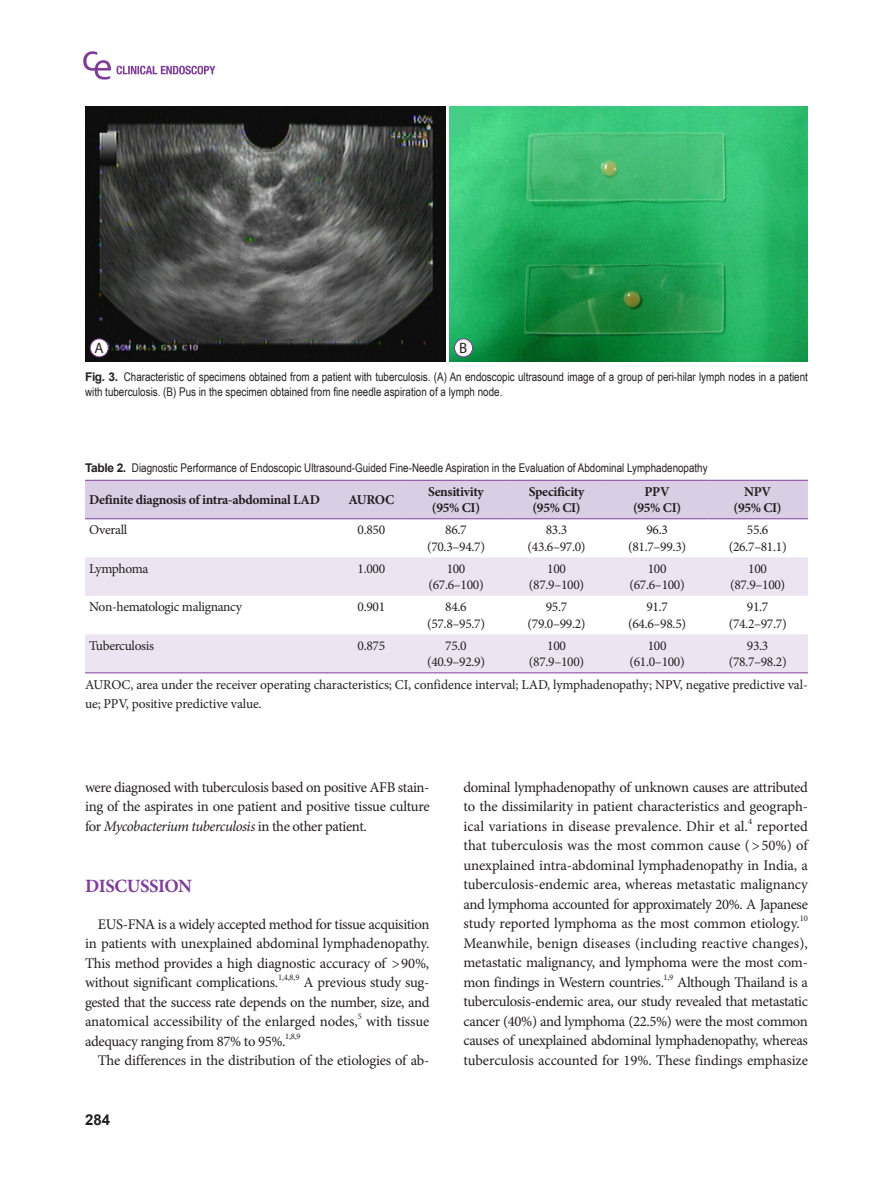
<style>
.page{position:relative;width:893px;height:1191px;background:#fff}
.page>*{position:absolute;margin:0;border:0;box-sizing:border-box;transform-origin:0 0}
.대제목{font:700 18.75px "Minion Pro";letter-spacing:-.02em;color:#7e3e98}
.t1{font:700 15px "Arial";color:#231f20}
.그림_ABC{font:15px "Myriad Pro";color:#231f20}
.본문{font:14.7px/19.5px "Minion Pro";letter-spacing:-.015em;color:#231f20;text-align:justify}
.표내용_가운데정렬{font:13.5px "Minion Pro";letter-spacing:-.025em;color:#231f20}
.표_주석{font:13.5px/19.5px "Minion Pro";letter-spacing:-.01em;color:#231f20}
.표헤드{font:700 13.5px "Minion Pro";letter-spacing:-.025em;color:#231f20}
.표내용_들여{font:13.5px "Minion Pro";letter-spacing:-.025em;color:#231f20}
.그림제목{font:12px/15px "Arial Narrow";color:#231f20}
.본문-2{font:8.55px "Minion Pro";color:#231f20}
.s1{font-family:"Arial";font-weight:700}
.s2{font-style:italic}
</style>
<div class="page">
<svg style="left:117px;top:66px;width:98px;height:8px"></svg>
<svg style="left:83px;top:51px;width:28px;height:29px"></svg>
<img style="left:450px;top:106px;width:358px;height:255px">
<img style="left:85px;top:106px;width:360px;height:255px">
<div style="left:90px;top:339px;width:18px;height:18px;background:#fff;border-radius:50%"></div>
<div style="left:90px;top:339px;width:18px;height:18px;border:1px solid #7e3e98;border-radius:50%"></div>
<div style="left:454px;top:339px;width:18px;height:18px;background:#fff;border-radius:50%"></div>
<div style="left:454px;top:339px;width:19px;height:18px;border:1px solid #7e3e98;border-radius:50%"></div>
<div style="left:85px;top:481px;width:723px;height:37px;background:#dacee5"></div>
<svg style="left:85px;top:519px;width:723px;height:1px"></svg>
<svg style="left:85px;top:557px;width:723px;height:115px;fill:#ece5f1"></svg>
<hr style="left:85px;top:480px;width:252px;height:1px;background:#7e3e98">
<hr style="left:337px;top:480px;width:69px;height:1px;background:#7e3e98">
<hr style="left:406px;top:480px;width:100px;height:1px;background:#7e3e98">
<hr style="left:506px;top:480px;width:101px;height:1px;background:#7e3e98">
<hr style="left:607px;top:480px;width:100px;height:1px;background:#7e3e98">
<hr style="left:707px;top:480px;width:101px;height:1px;background:#7e3e98">
<hr style="left:85px;top:518px;width:252px;height:1px;background:#7e3e98">
<hr style="left:337px;top:518px;width:69px;height:1px;background:#7e3e98">
<hr style="left:406px;top:518px;width:100px;height:1px;background:#7e3e98">
<hr style="left:506px;top:518px;width:101px;height:1px;background:#7e3e98">
<hr style="left:607px;top:518px;width:100px;height:1px;background:#7e3e98">
<hr style="left:707px;top:518px;width:101px;height:1px;background:#7e3e98">
<hr style="left:85px;top:672px;width:252px;height:1px;background:#7e3e98">
<hr style="left:337px;top:672px;width:69px;height:1px;background:#7e3e98">
<hr style="left:406px;top:672px;width:100px;height:1px;background:#7e3e98">
<hr style="left:506px;top:672px;width:101px;height:1px;background:#7e3e98">
<hr style="left:607px;top:672px;width:100px;height:1px;background:#7e3e98">
<hr style="left:707px;top:672px;width:101px;height:1px;background:#7e3e98">
<p class="그림_ABC" style="left:94px;top:339px;width:11px">A</p>
<p class="그림_ABC" style="left:459px;top:339px;width:10px">B</p>
<p class="그림제목" style="left:85px;top:368px;width:724px"><span class="s1">Fig. 3.</span> Characteristic of specimens obtained from a patient with tuberculosis. (A) An endoscopic ultrasound image of a group of peri-hilar lymph nodes in a patient with tuberculosis. (B) Pus in the specimen obtained from fine needle aspiration of a lymph node.</p>
<p class="그림제목" style="left:85px;top:459px;width:624px"><span class="s1">Table 2.</span> Diagnostic Performance of Endoscopic Ultrasound-Guided Fine-Needle Aspiration in the Evaluation of Abdominal Lymphadenopathy</p>
<p class="표헤드" style="left:89px;top:490px;width:232px">Definite diagnosis of intra-abdominal LAD</p>
<p class="표헤드" style="left:349px;top:490px;width:47px">AUROC</p>
<p class="표헤드" style="left:529px;top:482px;width:57px">Specificity</p>
<p class="표헤드" style="left:532px;top:498px;width:50px">(95% CI)</p>
<p class="표헤드" style="left:428px;top:482px;width:57px">Sensitivity</p>
<p class="표헤드" style="left:432px;top:498px;width:50px">(95% CI)</p>
<p class="표헤드" style="left:645px;top:482px;width:27px">PPV</p>
<p class="표헤드" style="left:633px;top:498px;width:50px">(95% CI)</p>
<p class="표헤드" style="left:744px;top:482px;width:29px">NPV</p>
<p class="표헤드" style="left:734px;top:498px;width:50px">(95% CI)</p>
<p class="표내용_들여" style="left:89px;top:521px;width:40px">Overall</p>
<p class="표내용_가운데정렬" style="left:358px;top:521px;width:29px">0.850</p>
<p class="표내용_가운데정렬" style="left:445px;top:521px;width:23px">86.7</p>
<p class="표내용_가운데정렬" style="left:427px;top:537px;width:60px">(70.3–94.7)</p>
<p class="표내용_가운데정렬" style="left:546px;top:521px;width:23px">83.3</p>
<p class="표내용_가운데정렬" style="left:528px;top:537px;width:60px">(43.6–97.0)</p>
<p class="표내용_가운데정렬" style="left:646px;top:521px;width:23px">96.3</p>
<p class="표내용_가운데정렬" style="left:628px;top:537px;width:60px">(81.7–99.3)</p>
<p class="표내용_가운데정렬" style="left:747px;top:521px;width:23px">55.6</p>
<p class="표내용_가운데정렬" style="left:729px;top:537px;width:60px">(26.7–81.1)</p>
<p class="표내용_들여" style="left:89px;top:559px;width:61px">Lymphoma</p>
<p class="표내용_가운데정렬" style="left:358px;top:559px;width:29px">1.000</p>
<p class="표내용_가운데정렬" style="left:447px;top:559px;width:20px">100</p>
<p class="표내용_가운데정렬" style="left:428px;top:576px;width:57px">(67.6–100)</p>
<p class="표내용_가운데정렬" style="left:547px;top:559px;width:20px">100</p>
<p class="표내용_가운데정렬" style="left:529px;top:576px;width:57px">(87.9–100)</p>
<p class="표내용_가운데정렬" style="left:648px;top:559px;width:20px">100</p>
<p class="표내용_가운데정렬" style="left:629px;top:576px;width:57px">(67.6–100)</p>
<p class="표내용_가운데정렬" style="left:748px;top:559px;width:20px">100</p>
<p class="표내용_가운데정렬" style="left:730px;top:576px;width:57px">(87.9–100)</p>
<p class="표내용_들여" style="left:89px;top:598px;width:154px">Non-hematologic malignancy</p>
<p class="표내용_가운데정렬" style="left:358px;top:598px;width:29px">0.901</p>
<p class="표내용_가운데정렬" style="left:445px;top:598px;width:23px">84.6</p>
<p class="표내용_가운데정렬" style="left:427px;top:614px;width:60px">(57.8–95.7)</p>
<p class="표내용_가운데정렬" style="left:546px;top:598px;width:23px">95.7</p>
<p class="표내용_가운데정렬" style="left:528px;top:614px;width:60px">(79.0–99.2)</p>
<p class="표내용_가운데정렬" style="left:646px;top:598px;width:23px">91.7</p>
<p class="표내용_가운데정렬" style="left:628px;top:614px;width:60px">(64.6–98.5)</p>
<p class="표내용_가운데정렬" style="left:747px;top:598px;width:23px">91.7</p>
<p class="표내용_가운데정렬" style="left:729px;top:614px;width:60px">(74.2–97.7)</p>
<p class="표내용_들여" style="left:89px;top:636px;width:66px">Tuberculosis</p>
<p class="표내용_가운데정렬" style="left:358px;top:636px;width:29px">0.875</p>
<p class="표내용_가운데정렬" style="left:445px;top:636px;width:23px">75.0</p>
<p class="표내용_가운데정렬" style="left:427px;top:653px;width:60px">(40.9–92.9)</p>
<p class="표내용_가운데정렬" style="left:747px;top:636px;width:23px">93.3</p>
<p class="표내용_가운데정렬" style="left:729px;top:653px;width:60px">(78.7–98.2)</p>
<p class="표_주석" style="left:85px;top:674px;width:724px">AUROC, area under the receiver operating characteristics; CI, confidence interval; LAD, lymphadenopathy; NPV, negative predictive val&shy;ue; PPV, positive predictive value.</p>
<p class="표내용_가운데정렬" style="left:547px;top:636px;width:20px">100</p>
<p class="표내용_가운데정렬" style="left:529px;top:653px;width:57px">(87.9–100)</p>
<p class="표내용_가운데정렬" style="left:648px;top:636px;width:20px">100</p>
<p class="표내용_가운데정렬" style="left:629px;top:653px;width:57px">(61.0–100)</p>
<p class="본문" style="left:85px;top:777px;width:346px">were diagnosed with tuberculosis based on positive AFB stain&shy;ing of the aspirates in one patient and positive tissue culture for <span class="s2">Mycobacterium tuberculosis</span> in the other patient.</p>
<p class="대제목" style="left:85px;top:873px;width:109px">DISCUSSION</p>
<p class="본문" style="left:85px;top:914px;width:346px;text-indent:13px">EUS-FNA is a widely accepted method for tissue acquisition in patients with unexplained abdominal lymphadenopathy.<br>This method provides a high diagnostic accuracy of &gt;90%, without significant complications.</p>
<p class="본문-2" style="left:278px;top:971px;width:23px">1,4,8,9</p>
<p class="본문" style="left:85px;top:972px;width:346px;text-indent:218px">A previous study sug&shy;gested that the success rate depends on the number, size, and anatomical accessibility of the enlarged nodes,</p>
<p class="본문-2" style="left:358px;top:1010px;width:6px">5</p>
<p class="본문" style="left:366px;top:1011px;width:65px">with tissue</p>
<p class="본문" style="left:85px;top:1031px;width:202px">adequacy ranging from 87% to 95%.</p>
<p class="본문-2" style="left:285px;top:1030px;width:17px">1,8,9</p>
<p class="본문" style="left:98px;top:1050px;width:333px">The differences in the distribution of the etiologies of ab-</p>
<p class="t1" style="left:85px;top:1109px;width:27px">284</p>
<p class="본문" style="left:463px;top:777px;width:346px">dominal lymphadenopathy of unknown causes are attributed to the dissimilarity in patient characteristics and geograph&shy;ical variations in disease prevalence. Dhir et al.</p>
<p class="본문-2" style="left:748px;top:815px;width:6px">4</p>
<p class="본문" style="left:463px;top:816px;width:346px;text-indent:293px">reported that tuberculosis was the most common cause ( &gt;50%) of unexplained intra-abdominal lymphadenopathy in India, a tuberculosis-endemic area, whereas metastatic malignancy and lymphoma accounted for approximately 20%. A Japanese study reported lymphoma as the most common etiology.</p>
<p class="본문-2" style="left:800px;top:912px;width:10px">10</p>
<p class="본문" style="left:463px;top:933px;width:346px">Meanwhile, benign diseases (including reactive changes), metastatic malignancy, and lymphoma were the most com&shy;mon findings in Western countries.</p>
<p class="본문-2" style="left:664px;top:971px;width:11px">1,9</p>
<p class="본문" style="left:463px;top:972px;width:346px;text-indent:214px">Although Thailand is a tuberculosis-endemic area, our study revealed that metastatic cancer (40%) and lymphoma (22.5%) were the most common causes of unexplained abdominal lymphadenopathy, whereas tuberculosis accounted for 19%. These findings emphasize</p>
</div>
